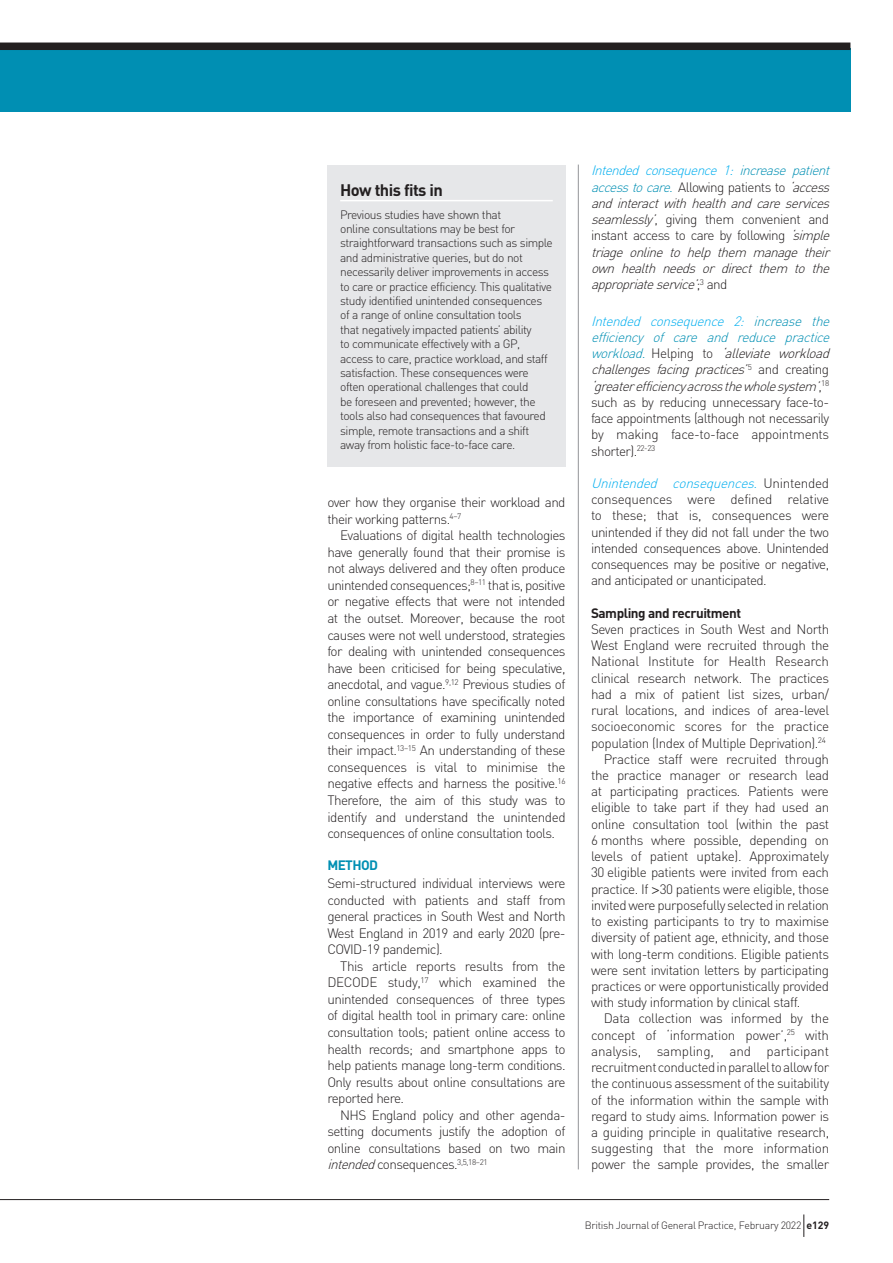
<style>
.page{position:relative;width:893px;height:1263px;background:#fff}
.page>*{position:absolute;margin:0;border:0;box-sizing:border-box;transform-origin:0 0}
.t1{font:700 16.5px "DIN";letter-spacing:-.035em;color:#231f20}
.t2{font:300 13.5px/16.5px "DIN";letter-spacing:-.035em;color:#231f20;text-align:justify}
.t3{font:italic 300 13.5px/16.2px "DIN";color:#231f20}
.t4{font:300 13.5px "DIN";letter-spacing:-.01em;color:#231f20}
.t5{font:700 13.5px "DIN";letter-spacing:-.035em;color:#231f20}
.t6{font:700 13.5px "DIN";letter-spacing:-.045em;color:#008fb3}
.t7{font:300 12px/14.4px "DIN";letter-spacing:-.04em;color:#231f20}
.t8{font:300 10.5px "DIN";letter-spacing:-.025em;color:#231f20}
.s1{font-style:italic}
.s2{color:#00aeef}
.s3{color:#008fb3}
.s4{font-style:normal}
.s5{font-style:italic;color:#00aeef}
.s6{font-style:italic;color:#008fb3}
.s7{font-family:"Helvetica"}
.s8{font-weight:700}
</style>
<div class="page">
<div style="left:0;top:48px;width:850px;height:63px;background:#008fb3"></div>
<div style="left:0;top:43px;width:850px;height:7px;background:#231f20"></div>
<hr style="left:578px;top:165px;width:1px;height:1004px;background:#939598">
<div style="left:327px;top:165px;width:239px;height:301px;background:#e6e7e9"></div>
<hr style="left:340px;top:200px;width:213px;height:1px;background:#fff">
<hr style="left:0;top:1199px;width:829px;height:1px;background:#231f20">
<svg style="left:803px;top:1214px;width:1px;height:23px"></svg>
<p class="t1" style="left:340px;top:179px;width:104px">How this fits in</p>
<p class="t7" style="left:340px;top:207px;width:214px">Previous studies have shown that<br>online consultations may be best for straightforward transactions such as simple and administrative queries, but do not necessarily deliver improvements in access to care or practice efficiency. This qualitative study identified unintended consequences of a range of online consultation tools<br>that negatively impacted patients’ ability<br>to communicate effectively with a GP, access to care, practice workload, and staff satisfaction. These consequences were often operational challenges that could<br>be foreseen and prevented; however, the tools also had consequences that favoured simple, remote transactions and a shift away from holistic face-to-face care.</p>
<p class="t2" style="left:327px;top:494px;width:240px">over how they organise their workload and their working patterns.<sup>4–7</sup></p>
<p class="t2" style="left:327px;top:527px;width:240px;text-indent:13px">Evaluations of digital health technologies have generally found that their promise is not always delivered and they often produce unintended consequences;<sup>8–11</sup> that is, positive or negative effects that were not intended at the outset. Moreover, because the root causes were not well understood, strategies for dealing with unintended consequences have been criticised for being speculative, anecdotal, and vague.<sup>9,12</sup> Previous studies of online consultations have specifically noted the importance of examining unintended consequences in order to fully understand their impact.<sup>13–15</sup> An understanding of these consequences is vital to minimise the negative effects and harness the positive.<sup>16<br></sup>Therefore, the aim of this study was to identify and understand the unintended consequences of online consultation tools.</p>
<p class="t6" style="left:327px;top:856px;width:52px">METHOD</p>
<p class="t2" style="left:327px;top:875px;width:240px">Semi-structured individual interviews were conducted with patients and staff from general practices in South West and North West England in 2019 and early 2020 (pre-COVID-19 pandemic).</p>
<p class="t2" style="left:327px;top:957px;width:240px;text-indent:13px">This article reports results from the DECODE study,<sup>17</sup> which examined the unintended consequences of three types of digital health tool in primary care: online consultation tools; patient online access to health records; and smartphone apps to help patients manage long-term conditions.<br>Only results about online consultations are reported here.</p>
<p class="t2" style="left:327px;top:1106px;width:240px;text-indent:13px">NHS England policy and other agenda&shy;setting documents justify the adoption of online consultations based on two main <span class="s1">intended</span>consequences.<sup>3,5,18–21</sup></p>
<p class="t3" style="left:591px;top:162px;width:244px"><span class="s2">Intended consequence 1:</span> <span class="s3">increase patient accesstocare.</span> <span class="s4">A l low i n g p a t i e n t s t o</span> ‘access andinteractwithhealthandcareservices seamlessly’<span class="s4">, giving them convenient and instant access to care by following</span> ‘simple triage online to help them manage their own health needs or direct them to the appropriateservice’<span class="s4">;</span> <sup>3</sup> <span class="s4">a n d</span></p>
<p class="t2" style="left:591px;top:313px;width:244px;text-align:left"><span class="s5">Intended consequence 2:</span> <span class="s6">increase the efficiency of care and reduce practice workload.</span> H e l p i n g t o <span class="s1">‘alleviate workload challenges facing practices’</span><sup>5</sup> a n d c re a t i n g <span class="s1">‘greaterefficiencyacrossthewholesystem’</span>, <sup>1</sup> <sup>8 </sup>such as by reducing unnecessary face-to&shy;face appointments (although not necessarily by making face-to-face appointments shorter).<sup>22-23</sup></p>
<p class="t2" style="left:591px;top:475px;width:240px"><span class="s5">Unintended consequences.</span> U n i n t e n d e d consequences were defined relative to these; that is, consequences were unintended if they did not fall under the two intended consequences above<span class="s1">.</span> Unintended consequences may be positive or negative, and anticipated or unanticipated.</p>
<p class="t5" style="left:591px;top:604px;width:152px">Sampling and recruitment</p>
<p class="t2" style="left:591px;top:621px;width:240px">Seven practices in South West and North</p>
<p class="t2" style="left:591px;top:637px;width:240px">West England were recruited through the</p>
<p class="t2" style="left:591px;top:653px;width:239px">National Institute for Health Research</p>
<p class="t2" style="left:591px;top:669px;width:240px">clinical research network. The practices</p>
<p class="t2" style="left:591px;top:686px;width:239px">had a mix of patient list sizes, urban/</p>
<p class="t2" style="left:591px;top:702px;width:240px">rural locations, and indices of area-level</p>
<p class="t2" style="left:591px;top:718px;width:240px">socioeconomic scores for the practice</p>
<p class="t2" style="left:591px;top:734px;width:236px">population (Index of Multiple Deprivation).<sup>24</sup></p>
<p class="t2" style="left:604px;top:750px;width:227px">Practice staff were recruited through</p>
<p class="t2" style="left:591px;top:767px;width:240px">the practice manager or research lead</p>
<p class="t2" style="left:591px;top:783px;width:239px">at participating practices. Patients were</p>
<p class="t2" style="left:591px;top:799px;width:240px">eligible to take part if they had used an</p>
<p class="t2" style="left:591px;top:815px;width:240px">online consultation tool (within the past</p>
<p class="t2" style="left:591px;top:832px;width:240px">6 months where possible, depending on</p>
<p class="t2" style="left:591px;top:848px;width:239px">levels of patient uptake). Approximately</p>
<p class="t2" style="left:591px;top:864px;width:240px">30 eligible patients were invited from each</p>
<p class="t2" style="left:591px;top:880px;width:240px">practice. If <span class="s7">&gt;</span>30 patients were eligible, those</p>
<p class="t2" style="left:591px;top:896px;width:240px">invited were purposefully selected in relation</p>
<p class="t2" style="left:591px;top:913px;width:240px">to existing participants to try to maximise</p>
<p class="t2" style="left:591px;top:929px;width:240px">diversity of patient age, ethnicity, and those</p>
<p class="t2" style="left:591px;top:945px;width:240px">with long-term conditions. Eligible patients</p>
<p class="t2" style="left:591px;top:961px;width:240px">were sent invitation letters by participating</p>
<p class="t2" style="left:591px;top:978px;width:240px">practices or were opportunistically provided</p>
<p class="t2" style="left:591px;top:994px;width:211px">with study information by clinical staff.</p>
<p class="t2" style="left:604px;top:1010px;width:227px">Data collection was informed by the</p>
<p class="t2" style="left:591px;top:1026px;width:240px">concept of ‘information power’,<sup>25</sup> with</p>
<p class="t4" style="left:591px;top:1043px;width:239px">analysis, sampling, and participant</p>
<p class="t2" style="left:591px;top:1059px;width:240px">recruitment conducted in parallel to allow for</p>
<p class="t2" style="left:591px;top:1075px;width:240px">the continuous assessment of the suitability</p>
<p class="t2" style="left:591px;top:1091px;width:240px">of the information within the sample with</p>
<p class="t2" style="left:591px;top:1107px;width:240px">regard to study aims. Information power is</p>
<p class="t2" style="left:591px;top:1124px;width:240px">a guiding principle in qualitative research,</p>
<p class="t2" style="left:591px;top:1140px;width:240px">suggesting that the more information</p>
<p class="t2" style="left:591px;top:1156px;width:240px">power the sample provides, the smaller</p>
<p class="t8" style="left:585px;top:1219px;width:246px">British Journal of General Practice, February 2022 <span class="s8">e129</span></p>
</div>
